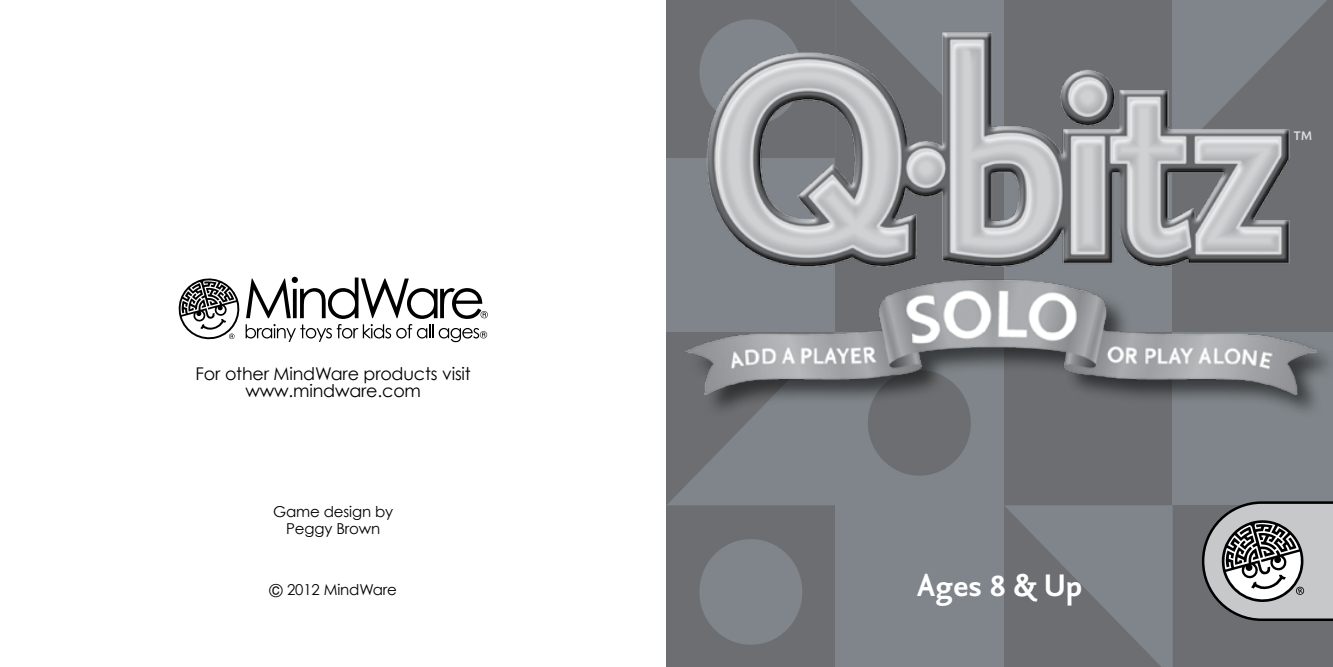
<style>
.page{position:relative;width:1333px;height:667px;background:#fff}
.page>*{position:absolute;margin:0;border:0;box-sizing:border-box;transform-origin:0 0}
.t1{font:700 37.5px "Seria Sans";letter-spacing:.015em;color:#fff}
.t2{font:17.5px/17.5px "Century Gothic";letter-spacing:-.01em;color:#000;text-align:center}
.t3{font:15px/17.5px "Century Gothic";letter-spacing:-.01em;color:#000;text-align:center}
.t4{font:700 15px "Seria Sans";color:#dcddde}
.s1{font-size:17.5px}
</style>
<div class="page">
<div style="left:666px;top:0;width:169px;height:159px;background:#6d6e71"></div>
<div style="left:1003px;top:0;width:169px;height:159px;background:#6d6e71"></div>
<div style="left:666px;top:159px;width:169px;height:173px;background:#7f858a"></div>
<div style="left:1172px;top:159px;width:160px;height:173px;background:#6d6e71"></div>
<div style="left:835px;top:332px;width:168px;height:173px;background:#7f858a"></div>
<div style="left:1003px;top:332px;width:169px;height:173px;background:#6d6e71"></div>
<div style="left:1172px;top:332px;width:160px;height:173px;background:#7f858a"></div>
<div style="left:666px;top:505px;width:169px;height:161px;background:#6d6e71"></div>
<div style="left:699px;top:538px;width:103px;height:106px;background:#7f858a;border-radius:50%"></div>
<div style="left:835px;top:505px;width:168px;height:161px;background:#7f858a"></div>
<div style="left:1172px;top:505px;width:160px;height:161px;background:#6d6e71"></div>
<svg style="left:835px;top:0;width:168px;height:22px;background:#7c8186"></svg>
<svg style="left:1003px;top:505px;width:169px;height:161px;background:#767a7e"></svg>
<svg style="left:1172px;top:0;width:160px;height:159px;background:#73767a"></svg>
<div style="left:867px;top:369px;width:103px;height:106px;background:#6d6e71;border-radius:50%"></div>
<svg style="left:666px;top:332px;width:169px;height:173px;background:#797d81"></svg>
<img style="left:700px;top:22px;width:597px;height:247px">
<svg style="left:1201px;top:501px;width:131px;height:120px;background:#9e9fa0"></svg>
<svg style="left:178px;top:276px;width:310px;height:66px"></svg>
<div style="left:687px;top:279px;width:645px;height:140px;background:#000;opacity:.55"></div>
<img style="left:685px;top:269px;width:631px;height:125px">
<p class="t2" style="left:196px;top:364px;width:277px">For other MindWare products visit www.mindware.com</p>
<p class="t3" style="left:273px;top:502px;width:121px">Game design by<br>Peggy Brown</p>
<p class="t3" style="left:269px;top:580px;width:129px"><span class="s1">©</span> 2012 MindWare</p>
<h1 class="t1" style="left:917px;top:566px;width:166px">Ages 8 &amp; Up</h1>
<p class="t4" style="left:1293px;top:128px;width:20px">TM</p>
</div>
